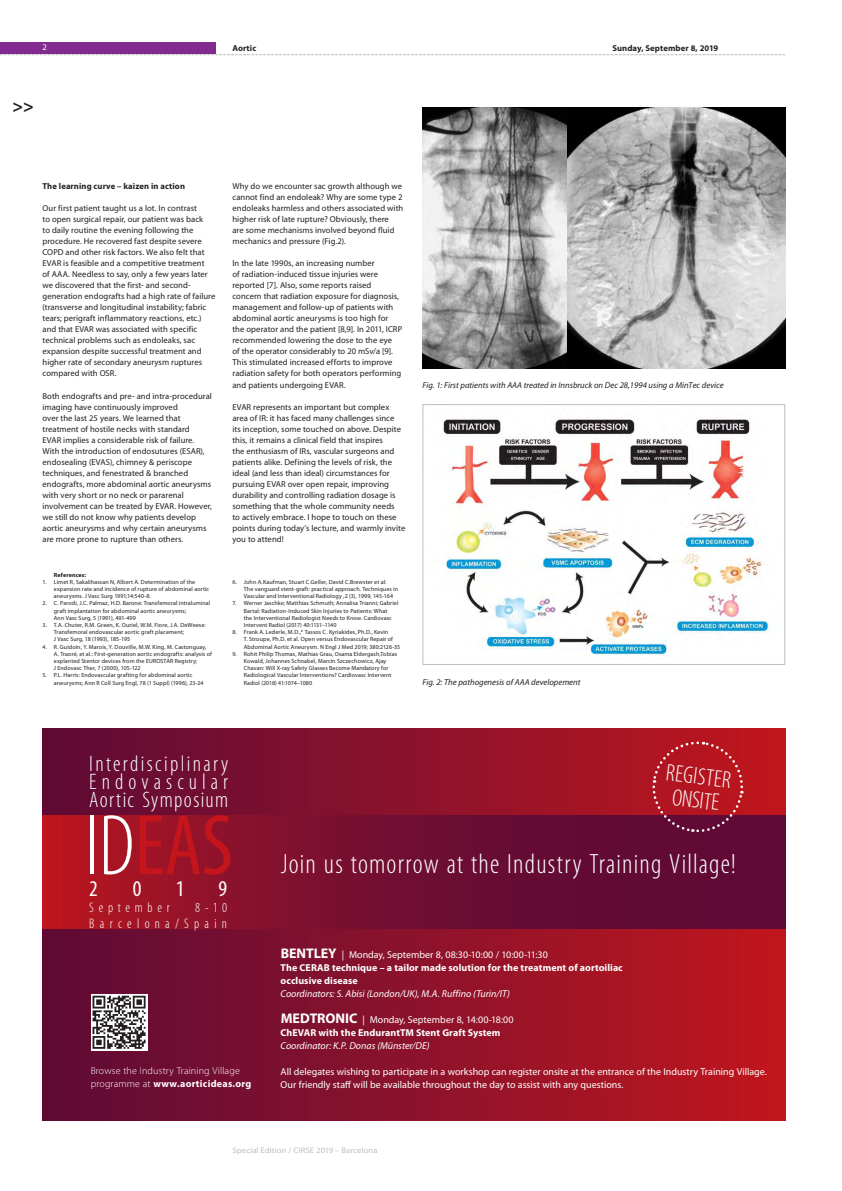
<style>
.page{position:relative;width:842px;height:1191px;background:#fff}
.page>*{position:absolute;margin:0;border:0;box-sizing:border-box;transform-origin:0 0}
.t1{font:condensed 87px "Myriad Pro";color:#c4151c}
.t2{font:300 condensed 28px "Myriad Pro";letter-spacing:.04em;color:#fff}
.t3{font:300 condensed 24px/24px "Myriad Pro";color:#fff;text-align:center}
.t4{font:300 condensed 22.5px/17.9px "Myriad Pro";letter-spacing:.1em;color:#fff;text-align:justify}
.t5{font:condensed 22.5px "Myriad Pro";color:#fff}
.t6{font:700 18px "Myriad Pro";color:#231f20}
.t7{font:300 condensed 13.9px/15.7px "Myriad Pro";letter-spacing:.38em;color:#fff;text-align:right}
.t8{font:300 condensed 13.9px "Myriad Pro";letter-spacing:.34em;color:#fff}
.t9{font:700 10px/13px "Myriad Pro";letter-spacing:.005em;color:#fff}
.t10{font:10px/13px "Myriad Pro";color:#fff}
.t11{font:italic 10px "Myriad Pro";color:#fff}
.t12{font:300 10px/13px "Myriad Pro";letter-spacing:.015em;color:#fff}
.t13{font:8.6px/11px "Myriad Pro";letter-spacing:.005em;color:#231f20}
.t14{font:italic 8.6px "Myriad Pro";color:#231f20}
.t15{font:700 8.6px "Myriad Pro";letter-spacing:.01em;color:#231f20}
.t16{font:8.6px "Myriad Pro";color:#fff}
.t17{font:semi-expanded 8px "Myriad Pro";letter-spacing:.005em;color:#bbbdc0}
.t18{font:6px/7.2px "Myriad Pro";letter-spacing:.015em;color:#231f20}
.t19{font:700 6px "Myriad Pro";letter-spacing:.025em;color:#231f20}
.s1{font-weight:300;color:#fff}
.s2{font-weight:700}
.s3{font-size:14px}
.s4{font-weight:400}
</style>
<div class="page">
<div style="left:0;top:43px;width:215px;height:11px;background:#842b91"></div>
<svg style="left:0;top:54px;width:785px;height:1px"></svg>
<img style="left:422px;top:108px;width:145px;height:260px">
<svg style="left:567px;top:108px;width:218px;height:260px;background:#a5a5a5"></svg>
<img style="left:443px;top:417px;width:327px;height:239px">
<div style="left:422px;top:404px;width:363px;height:261px;border:1px solid #bbbdc0"></div>
<div style="left:43px;top:728px;width:742px;height:392px;background:linear-gradient(to right,#5d0c38,#bf171d)"></div>
<svg style="left:43px;top:815px;width:742px;height:114px;background:#7a0e2e"></svg>
<svg style="left:651px;top:740px;width:93px;height:93px;background:#a71a2a"></svg>
<svg style="left:91px;top:994px;width:56px;height:56px"></svg>
<svg style="left:93px;top:995px;width:53px;height:53px"></svg>
<p class="t16" style="left:43px;top:44px;width:6px">2</p>
<p class="t15" style="left:232px;top:45px;width:25px">Aortic</p>
<p class="t15" style="left:612px;top:45px;width:107px">Sunday, September 8, 2019</p>
<h3 class="t6" style="left:12px;top:100px;width:23px">&gt;&gt;</h3>
<p class="t15" style="left:43px;top:183px;width:144px">The learning curve – kaizen in action</p>
<p class="t13" style="left:43px;top:204px;width:174px">Our first patient taught us a lot. In contrast<br>to open surgical repair, our patient was back<br>to daily routine the evening following the procedure. He recovered fast despite severe COPD and other risk factors. We also felt that EVAR is feasible and a competitive treatment<br>of AAA. Needless to say, only a few years later we discovered that the first- and second&shy;generation endografts had a high rate of failure (transverse and longitudinal instability; fabric tears; perigraft inflammatory reactions, etc.) and that EVAR was associated with specific technical problems such as endoleaks, sac expansion despite successful treatment and higher rate of secondary aneurysm ruptures compared with OSR.</p>
<p class="t13" style="left:43px;top:391px;width:171px">Both endografts and pre- and intra-procedural imaging have continuously improved<br>over the last 25 years. We learned that treatment of hostile necks with standard<br>EVAR implies a considerable risk of failure.<br>With the introduction of endosutures (ESAR), endosealing (EVAS), chimney &amp; periscope techniques, and fenestrated &amp; branched endografts, more abdominal aortic aneurysms with very short or no neck or pararenal involvement can be treated by EVAR. However, we still do not know why patients develop aortic aneurysms and why certain aneurysms are more prone to rupture than others.</p>
<p class="t19" style="left:54px;top:572px;width:34px">References:</p>
<p class="t18" style="left:54px;top:579px;width:157px;text-indent:-11px">1. Limet R, Sakalihassan N, Albert A. Determination of the expansion rate and incidence of rupture of abdominal aortic aneurysms. J Vasc Surg 1991;14:540-8.</p>
<p class="t18" style="left:54px;top:600px;width:158px;text-indent:-11px">2. C. Parodi, J.C. Palmaz, H.D. Barone: Transfemoral intraluminal graft implantation for abdominal aortic aneurysms;<br>Ann Vasc Surg, 5 (1991), 491-499</p>
<p class="t18" style="left:54px;top:622px;width:153px;text-indent:-11px">3. T.A. Chuter, R.M. Green, K. Ouriel, W.M. Fiore, J.A. DeWeese:<br>Transfemoral endovascular aortic graft placement;<br>J Vasc Surg, 18 (1993), 185-195</p>
<p class="t18" style="left:54px;top:643px;width:159px;text-indent:-11px">4. R. Guidoin, Y. Marois, Y. Douville, M.W. King, M. Castonguay, A. Traoré, et al.: First-generation aortic endografts: analysis of explanted Stentor devices from the EUROSTAR Registry;<br>J Endovasc Ther, 7 (2000), 105-122</p>
<p class="t18" style="left:54px;top:672px;width:151px;text-indent:-11px">5. P.L. Harris: Endovascular grafting for abdominal aortic aneurysms; Ann R Coll Surg Engl, 78 (1 Suppl) (1996), 23-24</p>
<p class="t13" style="left:232px;top:182px;width:172px">Why do we encounter sac growth although we cannot find an endoleak? Why are some type 2 endoleaks harmless and others associated with higher risk of late rupture? Obviously, there<br>are some mechanisms involved beyond fluid mechanics and pressure (Fig.2).</p>
<p class="t13" style="left:232px;top:259px;width:171px">In the late 1990s, an increasing number<br>of radiation-induced tissue injuries were reported [7]. Also, some reports raised concern that radiation exposure for diagnosis, management and follow-up of patients with abdominal aortic aneurysms is too high for the operator and the patient [8,9]. In 2011, ICRP recommended lowering the dose to the eye<br>of the operator considerably to 20 mSv/a [9].<br>This stimulated increased efforts to improve radiation safety for both operators performing and patients undergoing EVAR.</p>
<p class="t13" style="left:232px;top:402px;width:174px">EVAR represents an important but complex area of IR: it has faced many challenges since<br>its inception, some touched on above. Despite this, it remains a clinical field that inspires<br>the enthusiasm of IRs, vascular surgeons and patients alike. Defining the levels of risk, the ideal (and less than ideal) circumstances for pursuing EVAR over open repair, improving durability and controlling radiation dosage is something that the whole community needs<br>to actively embrace. I hope to touch on these points during today’s lecture, and warmly invite you to attend!</p>
<p class="t18" style="left:244px;top:579px;width:156px;text-indent:-11px">6. John A.Kaufman, Stuart C.Geller, David C.Brewster et al:<br>The vanguard stent-graft: practical approach. Techniques in<br>Vascular and Interventional Radiology ,2 (3), 1999, 145-164</p>
<p class="t18" style="left:244px;top:600px;width:156px;text-indent:-11px">7. Werner Jaschke; Matthias Schmuth; Annalisa Trianni; Gabriel Bartal: Radiation-Induced Skin Injuries to Patients: What<br>the Interventional Radiologist Needs to Know. Cardiovasc Intervent Radiol (2017) 40:1131–1140</p>
<p class="t18" style="left:244px;top:629px;width:158px;text-indent:-11px">8. Frank A. Lederle, M.D.,* Tassos C. Kyriakides, Ph.D., Kevin<br>T. Stroupe, Ph.D. et al. Open versus Endovascular Repair of<br>Abdominal Aortic Aneurysm. N Engl J Med 2019; 380:2126-35</p>
<p class="t18" style="left:244px;top:651px;width:155px;text-indent:-11px">9. Rohit Philip Thomas, Mathias Grau, Osama Eldergash,Tobias Kowald, Johannes Schnabel, Marcin Szczechowicz, Ajay Chavan: Will X-ray Safety Glasses Become Mandatory for Radiological Vascular Interventions? Cardiovasc Intervent Radiol (2018) 41:1074–1080</p>
<p class="t14" style="left:422px;top:381px;width:303px">Fig. 1: First patients with AAA treated in Innsbruck on Dec 28,1994 using a MinTec device</p>
<p class="t14" style="left:422px;top:678px;width:160px">Fig. 2: The pathogenesis of AAA developement</p>
<h3 class="t4" style="left:89px;top:757px;width:140px">Interdisciplinary Endovascular Aortic Symposium</h3>
<h3 class="t3" style="left:667px;top:762px;width:67px;rotate:7deg">REGISTER<br>ONSITE</h3>
<h1 class="t1" style="left:85px;top:793px;width:149px"><span class="s1">ID</span>EAS</h1>
<h3 class="t5" style="left:89px;top:875px;width:10px">2</h3>
<h3 class="t5" style="left:133px;top:875px;width:10px">0</h3>
<h3 class="t5" style="left:176px;top:875px;width:10px">1</h3>
<h3 class="t5" style="left:218px;top:875px;width:10px">9</h3>
<h3 class="t8" style="left:89px;top:902px;width:82px">September</h3>
<h3 class="t7" style="left:89px;top:901px;width:139px">8-10<br>Barcelona/Spain</h3>
<p class="t12" style="left:91px;top:1065px;width:162px">Browse the Industry Training Village programme at <span class="s2">www.aorticideas.org</span></p>
<h2 class="t2" style="left:281px;top:853px;width:457px">Join us tomorrow at the Industry Training Village!</h2>
<p class="t9" style="left:281px;top:948px;width:344px"><span class="s3">BENTLEY</span> <span class="s4">| Monday, September 8, 08:30-10:00 / 10:00-11:30<br></span>The CERAB technique – a tailor made solution for the treatment of aortoiliac occlusive disease</p>
<p class="t11" style="left:281px;top:989px;width:231px">Coordinators: S. Abisi (London/UK), M.A. Ruffino (Turin/IT)</p>
<p class="t9" style="left:281px;top:1013px;width:234px"><span class="s3">MEDTRONIC</span> <span class="s4">| Monday, September 8, 14:00-18:00<br></span>ChEVAR with the EndurantTM Stent Graft System</p>
<p class="t11" style="left:281px;top:1041px;width:150px">Coordinator: K.P. Donas (Münster/DE)</p>
<p class="t10" style="left:281px;top:1065px;width:488px">All delegates wishing to participate in a workshop can register onsite at the entrance of the Industry Training Village.<br>Our friendly staff will be available throughout the day to assist with any questions.</p>
<p class="t17" style="left:232px;top:1147px;width:147px">Special Edition / CIRSE 2019 – Barcelona</p>
</div>
